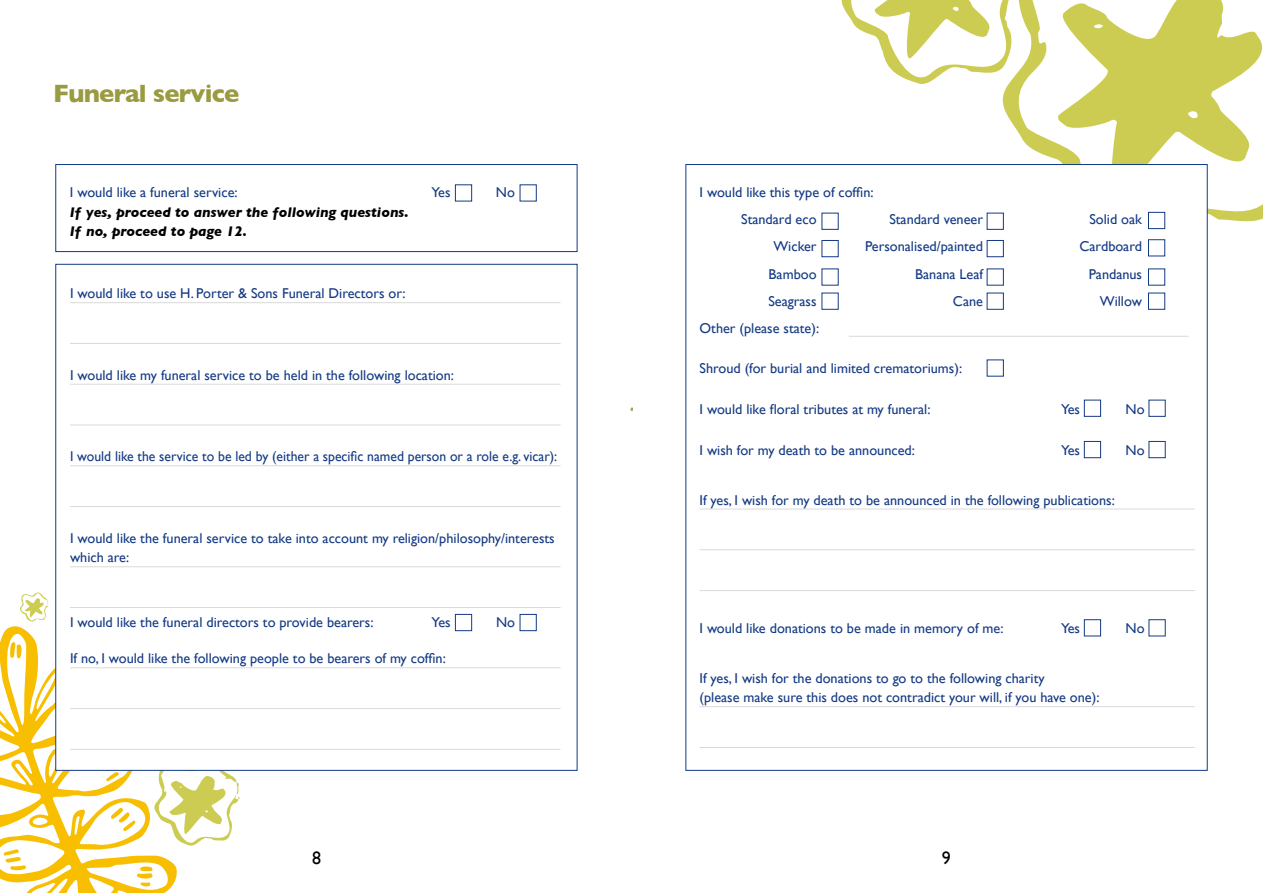
<style>
.page{position:relative;width:1263px;height:893px;background:#fff}
.page>*{position:absolute;margin:0;border:0;box-sizing:border-box;transform-origin:0 0}
.t1{font:700 25.5px "Gill Sans";letter-spacing:-.03em;color:#999b40}
.t2{font:18px "Gill Sans";color:#000}
.t3{font:14.25px/19.5px "Gill Sans";color:#143a84}
.t4{font:14.25px "Gill Sans";color:#143a84;scale:.96 1}
.t5{font:italic 700 14.25px/19.5px "Gill Sans";color:#000}
</style>
<div class="page">
<svg style="left:177px;top:771px;width:63px;height:75px"></svg>
<svg style="left:0;top:626px;width:177px;height:267px"></svg>
<svg style="left:101px;top:771px;width:19px;height:10px"></svg>
<svg style="left:111px;top:807px;width:24px;height:24px"></svg>
<svg style="left:4px;top:849px;width:22px;height:21px"></svg>
<svg style="left:137px;top:866px;width:16px;height:21px"></svg>
<svg style="left:10px;top:642px;width:12px;height:16px"></svg>
<svg style="left:19px;top:592px;width:30px;height:30px"></svg>
<svg style="left:1002px;top:0;width:261px;height:252px"></svg>
<svg style="left:1056px;top:0;width:207px;height:211px"></svg>
<svg style="left:841px;top:0;width:185px;height:91px"></svg>
<div style="left:55px;top:164px;width:522px;height:88px;background:#fff;border:1px solid #143a84"></div>
<div style="left:55px;top:264px;width:522px;height:507px;background:#fff;border:1px solid #143a84"></div>
<hr style="left:70px;top:302px;width:491px;height:1px;background:#dadada">
<hr style="left:70px;top:343px;width:491px;height:1px;background:#dadada">
<hr style="left:70px;top:384px;width:491px;height:1px;background:#dadada">
<hr style="left:70px;top:425px;width:491px;height:1px;background:#dadada">
<hr style="left:70px;top:465px;width:491px;height:1px;background:#dadada">
<hr style="left:70px;top:506px;width:491px;height:1px;background:#dadada">
<hr style="left:70px;top:566px;width:491px;height:1px;background:#dadada">
<hr style="left:70px;top:607px;width:491px;height:1px;background:#dadada">
<hr style="left:70px;top:667px;width:491px;height:1px;background:#dadada">
<hr style="left:70px;top:708px;width:491px;height:1px;background:#dadada">
<hr style="left:70px;top:749px;width:491px;height:1px;background:#dadada">
<div style="left:455px;top:184px;width:17px;height:17px;border:1px solid #143a84"></div>
<div style="left:520px;top:614px;width:17px;height:17px;border:1px solid #143a84"></div>
<div style="left:455px;top:614px;width:17px;height:17px;border:1px solid #143a84"></div>
<div style="left:685px;top:164px;width:522px;height:607px;background:#fff;border:1px solid #143a84"></div>
<hr style="left:699px;top:509px;width:496px;height:1px;background:#dadada">
<hr style="left:699px;top:549px;width:496px;height:1px;background:#dadada">
<hr style="left:699px;top:590px;width:496px;height:1px;background:#dadada">
<hr style="left:699px;top:706px;width:496px;height:1px;background:#dadada">
<hr style="left:699px;top:747px;width:496px;height:1px;background:#dadada">
<div style="left:1084px;top:400px;width:17px;height:17px;border:1px solid #143a84"></div>
<div style="left:1148px;top:441px;width:17px;height:17px;border:1px solid #143a84"></div>
<div style="left:1084px;top:441px;width:17px;height:17px;border:1px solid #143a84"></div>
<div style="left:1084px;top:619px;width:17px;height:17px;border:1px solid #143a84"></div>
<div style="left:1148px;top:212px;width:17px;height:17px;border:1px solid #143a84"></div>
<div style="left:1148px;top:239px;width:17px;height:17px;border:1px solid #143a84"></div>
<div style="left:987px;top:213px;width:17px;height:17px;border:1px solid #143a84"></div>
<div style="left:987px;top:240px;width:17px;height:17px;border:1px solid #143a84"></div>
<div style="left:821px;top:240px;width:17px;height:17px;border:1px solid #143a84"></div>
<div style="left:987px;top:293px;width:17px;height:17px;border:1px solid #143a84"></div>
<div style="left:1148px;top:293px;width:17px;height:17px;border:1px solid #143a84"></div>
<hr style="left:849px;top:336px;width:339px;height:1px;background:#dadada">
<h1 class="t1" style="left:53px;top:73px;width:187px">Funeral service</h1>
<p class="t3" style="left:70px;top:183px;width:169px">I would like a funeral service:</p>
<p class="t3" style="left:431px;top:183px;width:21px">Yes</p>
<p class="t3" style="left:496px;top:183px;width:20px">No</p>
<p class="t5" style="left:70px;top:202px;width:340px">If yes, proceed to answer the following questions.<br>If no, proceed to page 12.</p>
<p class="t3" style="left:70px;top:283px;width:337px">I would like to use H. Porter &amp; Sons Funeral Directors or:</p>
<p class="t3" style="left:70px;top:365px;width:385px">I would like my funeral service to be held in the following location:</p>
<p class="t4" style="left:70px;top:448px;width:509px">I would like the service to be led by (either a specific named person or a role e.g. vicar):</p>
<p class="t3" style="left:70px;top:528px;width:486px">I would like the funeral service to take into account my religion/philosophy/interests which are:</p>
<p class="t3" style="left:70px;top:612px;width:305px">I would like the funeral directors to provide bearers:</p>
<p class="t3" style="left:432px;top:612px;width:21px">Yes</p>
<p class="t3" style="left:496px;top:612px;width:20px">No</p>
<p class="t3" style="left:70px;top:649px;width:377px">If no, I would like the following people to be bearers of my coffin:</p>
<p class="t3" style="left:741px;top:179px;width:134px;line-height:27px;text-indent:-42px">I would like this type of coffin:<br>Standard eco</p>
<p class="t3" style="left:889px;top:210px;width:95px">Standard veneer</p>
<p class="t3" style="left:1089px;top:210px;width:54px">Solid oak</p>
<p class="t3" style="left:773px;top:237px;width:45px">Wicker</p>
<p class="t3" style="left:865px;top:237px;width:120px">Personalised/painted</p>
<p class="t3" style="left:1079px;top:237px;width:64px">Cardboard</p>
<p class="t3" style="left:769px;top:264px;width:49px">Bamboo</p>
<p class="t3" style="left:915px;top:264px;width:69px">Banana Leaf</p>
<p class="t3" style="left:1089px;top:264px;width:55px">Pandanus</p>
<p class="t3" style="left:768px;top:291px;width:50px">Seagrass</p>
<p class="t3" style="left:953px;top:291px;width:32px">Cane</p>
<p class="t3" style="left:1100px;top:291px;width:44px">Willow</p>
<p class="t3" style="left:699px;top:318px;width:121px">Other (please state):</p>
<p class="t3" style="left:699px;top:359px;width:264px">Shroud (for burial and limited crematoriums):</p>
<p class="t3" style="left:699px;top:399px;width:232px">I would like floral tributes at my funeral:</p>
<p class="t3" style="left:1061px;top:399px;width:21px">Yes</p>
<p class="t3" style="left:1125px;top:399px;width:20px">No</p>
<p class="t3" style="left:699px;top:440px;width:217px">I wish for my death to be announced:</p>
<p class="t3" style="left:1061px;top:440px;width:21px">Yes</p>
<p class="t3" style="left:1125px;top:440px;width:20px">No</p>
<p class="t3" style="left:699px;top:490px;width:417px">If yes, I wish for my death to be announced in the following publications:</p>
<p class="t3" style="left:699px;top:619px;width:305px">I would like donations to be made in memory of me:</p>
<p class="t3" style="left:1061px;top:619px;width:21px">Yes</p>
<p class="t3" style="left:1125px;top:619px;width:20px">No</p>
<p class="t3" style="left:699px;top:668px;width:401px">If yes, I wish for the donations to go to the following charity<br>(please make sure this does not contradict your will, if you have one):</p>
<p class="t2" style="left:312px;top:847px;width:10px">8</p>
<p class="t2" style="left:942px;top:847px;width:10px">9</p>
</div>
